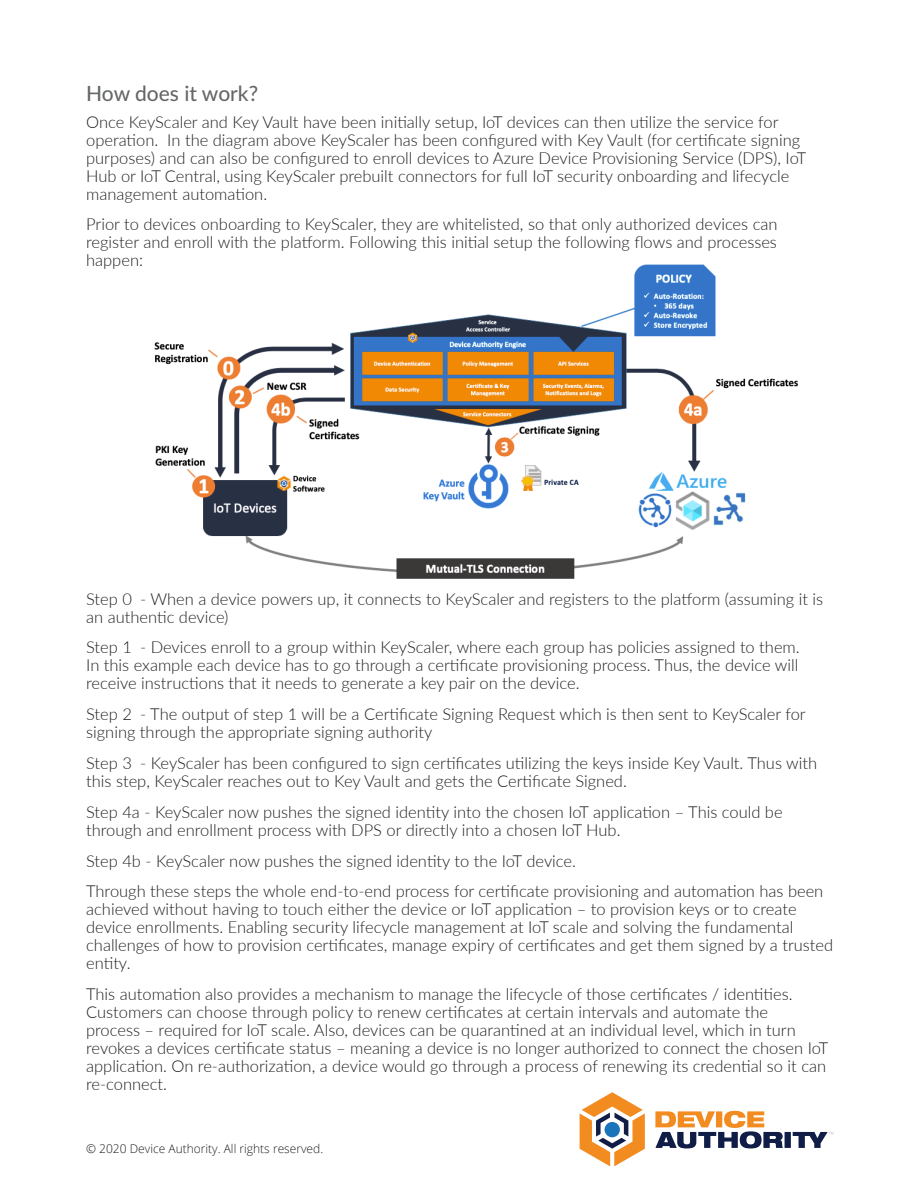
<style>
.page{position:relative;width:918px;height:1188px;background:#fff}
.page>*{position:absolute;margin:0;border:0;box-sizing:border-box;transform-origin:0 0}
.WP_Sub-Heading{font:500 21px "Lato";color:#656666}
.WhitePaper_Paragraph{font:300 16.5px/18px "Lato";color:#231f20}
.t1{font:300 12px "Open Sans";color:#231f20}
</style>
<div class="page">
<svg style="left:655px;top:1111px;width:178px;height:37px"></svg>
<svg style="left:580px;top:1092px;width:65px;height:74px"></svg>
<img style="left:154px;top:264px;width:645px;height:315px">
<p class="WP_Sub-Heading" style="left:86px;top:78px;width:173px">How does it work?</p>
<p class="WhitePaper_Paragraph" style="left:86px;top:112px;width:722px">Once KeyScaler and Key Vault have been initially setup, IoT devices can then utilize the service for operation. In the diagram above KeyScaler has been configured with Key Vault (for certificate signing purposes) and can also be configured to enroll devices to Azure Device Provisioning Service (DPS), IoT Hub or IoT Central, using KeyScaler prebuilt connectors for full IoT security onboarding and lifecycle management automation.</p>
<p class="WhitePaper_Paragraph" style="left:86px;top:215px;width:693px;text-align:justify">Prior to devices onboarding to KeyScaler, they are whitelisted, so that only authorized devices can register and enroll with the platform. Following this initial setup the following flows and processes happen:</p>
<p class="WhitePaper_Paragraph" style="left:86px;top:589px;width:739px">Step 0 - When a device powers up, it connects to KeyScaler and registers to the platform (assuming it is an authentic device)</p>
<p class="WhitePaper_Paragraph" style="left:86px;top:638px;width:715px;text-align:justify">Step 1 - Devices enroll to a group within KeyScaler, where each group has policies assigned to them.<br>In this example each device has to go through a certificate provisioning process. Thus, the device will receive instructions that it needs to generate a key pair on the device.</p>
<p class="WhitePaper_Paragraph" style="left:86px;top:705px;width:721px">Step 2 - The output of step 1 will be a Certificate Signing Request which is then sent to KeyScaler for signing through the appropriate signing authority</p>
<p class="WhitePaper_Paragraph" style="left:86px;top:753px;width:732px">Step 3 - KeyScaler has been configured to sign certificates utilizing the keys inside Key Vault. Thus with this step, KeyScaler reaches out to Key Vault and gets the Certificate Signed.</p>
<p class="WhitePaper_Paragraph" style="left:86px;top:802px;width:698px">Step 4a - KeyScaler now pushes the signed identity into the chosen IoT application – This could be through and enrollment process with DPS or directly into a chosen IoT Hub.</p>
<p class="WhitePaper_Paragraph" style="left:86px;top:851px;width:491px">Step 4b - KeyScaler now pushes the signed identity to the IoT device.</p>
<p class="WhitePaper_Paragraph" style="left:86px;top:882px;width:749px">Through these steps the whole end-to-end process for certificate provisioning and automation has been achieved without having to touch either the device or IoT application – to provision keys or to create device enrollments. Enabling security lifecycle management at IoT scale and solving the fundamental challenges of how to provision certificates, manage expiry of certificates and get them signed by a trusted entity.</p>
<p class="WhitePaper_Paragraph" style="left:86px;top:985px;width:744px">This automation also provides a mechanism to manage the lifecycle of those certificates / identities.<br>Customers can choose through policy to renew certificates at certain intervals and automate the<br>process – required for IoT scale. Also, devices can be quarantined at an individual level, which in turn revokes a devices certificate status – meaning a device is no longer authorized to connect the chosen IoT application. On re-authorization, a device would go through a process of renewing its credential so it can re-connect.</p>
<p class="t1" style="left:86px;top:1141px;width:239px">© 2020 Device Authority. All rights reserved.</p>
</div>
